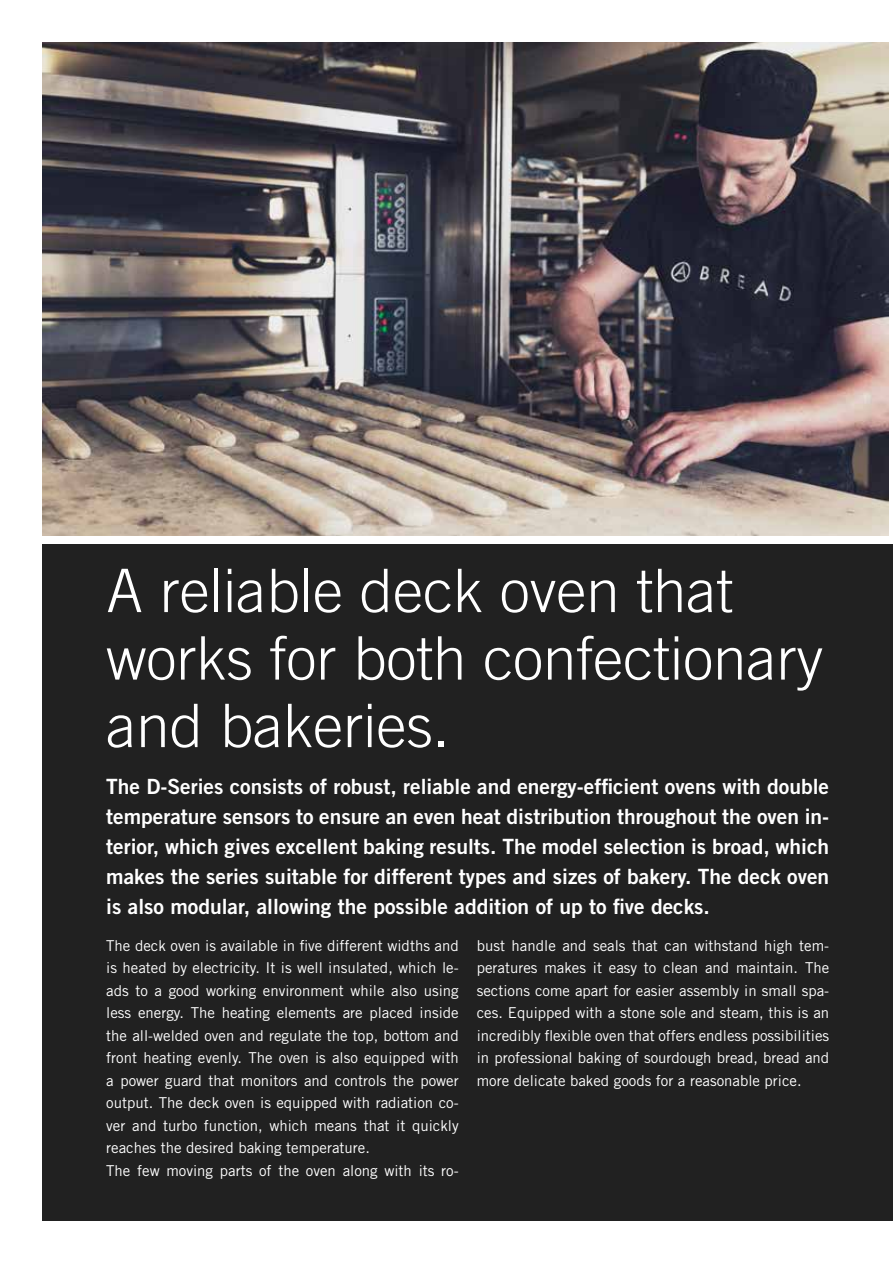
<style>
.page{position:relative;width:893px;height:1263px;background:#fff}
.page>*{position:absolute;margin:0;border:0;box-sizing:border-box;transform-origin:0 0}
.t1{font:300 60px/67.5px "Trade Gothic LT Std";color:#fff}
.t2{font:21px/30px "Trade Gothic LT Std Bd 2";color:#fff;text-align:justify}
.t3{font:15px/22.5px "Trade Gothic LT Std";color:#fff}
</style>
<div class="page">
<div style="left:43px;top:544px;width:850px;height:676px;background:#212121"></div>
<img style="left:43px;top:43px;width:846px;height:493px">
<h1 class="t1" style="left:106px;top:556px;width:718px">A reliable deck oven that works for both confectionary and bakeries.</h1>
<p class="t2" style="left:106px;top:771px;width:724px">The D-Series consists of robust, reliable and energy-efficient ovens with double temperature sensors to ensure an even heat distribution throughout the oven in&shy;terior, which gives excellent baking results. The model selection is broad, which makes the series suitable for different types and sizes of bakery. The deck oven is also modular, allowing the possible addition of up to five decks.</p>
<p class="t3" style="left:477px;top:934px;width:354px;text-align:justify">bust handle and seals that can withstand high tem&shy;peratures makes it easy to clean and maintain. The sections come apart for easier assembly in small spa&shy;ces. Equipped with a stone sole and steam, this is an incredibly flexible oven that offers endless possibilities in professional baking of sourdough bread, bread and more delicate baked goods for a reasonable price.</p>
<p class="t3" style="left:106px;top:934px;width:354px">The deck oven is available in five different widths and is heated by electricity. It is well insulated, which le&shy;ads to a good working environment while also using less energy. The heating elements are placed inside the all-welded oven and regulate the top, bottom and front heating evenly. The oven is also equipped with a power guard that monitors and controls the power output. The deck oven is equipped with radiation co&shy;ver and turbo function, which means that it quickly reaches the desired baking temperature.<br>The few moving parts of the oven along with its ro-</p>
</div>
